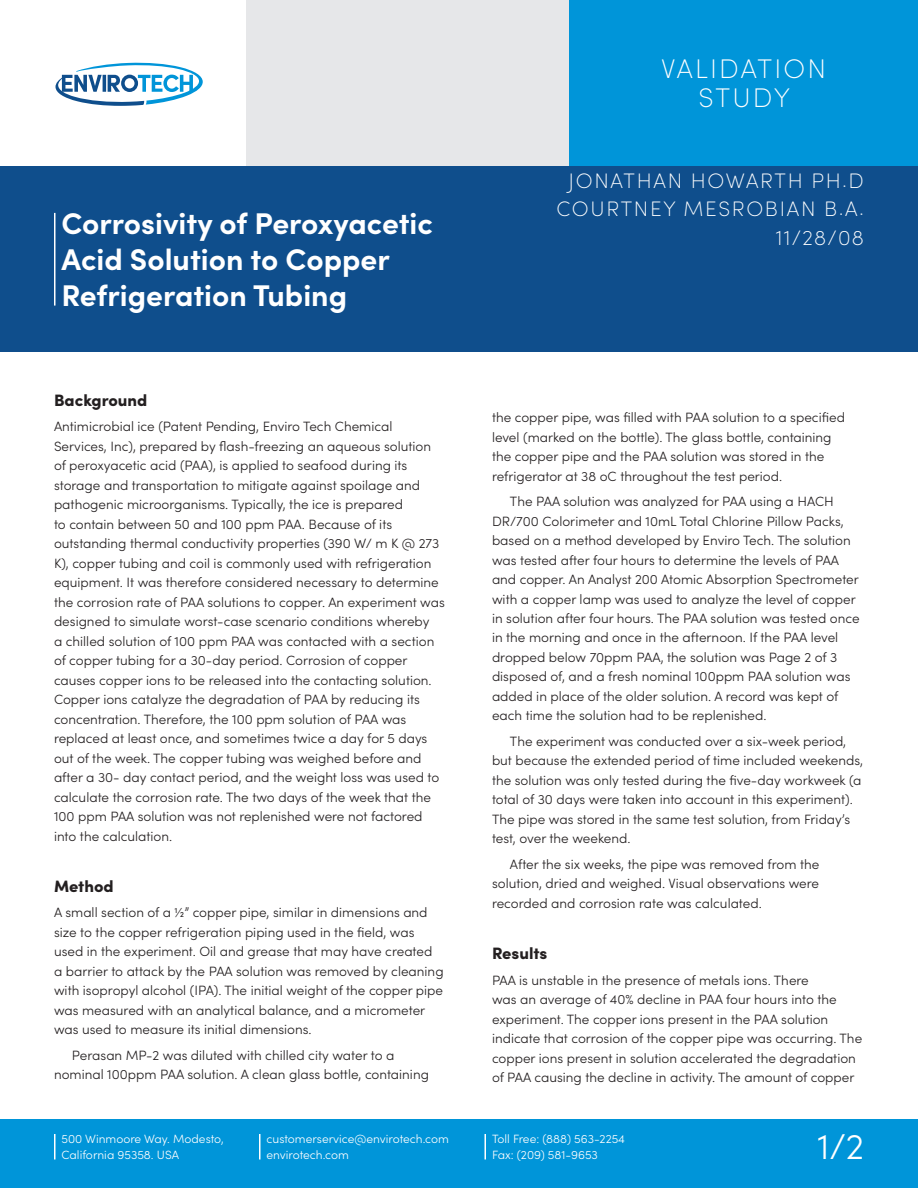
<style>
.page{position:relative;width:918px;height:1188px;background:#fff}
.page>*{position:absolute;margin:0;border:0;box-sizing:border-box;transform-origin:0 0}
.t1{font:300 36px "Sofia Pro";color:#fff}
.t2{font:700 30px/36px "Sofia Pro";color:#fff}
.t3{font:200 27px/28.5px "Sofia Pro";letter-spacing:.08em;color:#fff;text-align:center}
.t4{font:200 21px/28.5px "Sofia Pro";letter-spacing:.08em;color:#fff;text-align:right}
.t5{font:900 16.5px "Sofia Pro";color:#231f20}
.t6{font:300 13.5px/19.5px "Sofia Pro";color:#231f20}
.t7{font:300 12px/16.5px "Sofia Pro";color:#fff}
</style>
<div class="page">
<div style="left:0;top:1119px;width:918px;height:69px;background:#0095d9"></div>
<hr style="left:54px;top:1134px;width:2px;height:26px;background:#fff">
<hr style="left:259px;top:1134px;width:2px;height:26px;background:#fff">
<hr style="left:484px;top:1134px;width:2px;height:26px;background:#fff">
<div style="left:246px;top:0;width:323px;height:176px;background:#e6e7e9"></div>
<div style="left:569px;top:0;width:349px;height:181px;background:#0095d9"></div>
<svg style="left:55px;top:62px;width:148px;height:44px"></svg>
<div style="left:0;top:166px;width:918px;height:186px;background:#0f4e8c"></div>
<hr style="left:54px;top:213px;width:2px;height:93px;background:#fff">
<h2 class="t2" style="left:62px;top:203px;width:373px">Corrosivity of Peroxyacetic<br>Acid Solution to Copper<br>Refrigeration Tubing</h2>
<p class="t5" style="left:54px;top:387px;width:95px">Background</p>
<p class="t6" style="left:54px;top:416px;width:392px">Antimicrobial ice (Patent Pending, Enviro Tech Chemical Services, Inc), prepared by flash-freezing an aqueous solution of peroxyacetic acid (PAA), is applied to seafood during its storage and transportation to mitigate against spoilage and pathogenic microorganisms. Typically, the ice is prepared<br>to contain between 50 and 100 ppm PAA. Because of its outstanding thermal conductivity properties (390 W/ m K @ 273<br>K), copper tubing and coil is commonly used with refrigeration equipment. It was therefore considered necessary to determine the corrosion rate of PAA solutions to copper. An experiment was designed to simulate worst-case scenario conditions whereby<br>a chilled solution of 100 ppm PAA was contacted with a section of copper tubing for a 30-day period. Corrosion of copper causes copper ions to be released into the contacting solution.<br>Copper ions catalyze the degradation of PAA by reducing its concentration. Therefore, the 100 ppm solution of PAA was replaced at least once, and sometimes twice a day for 5 days out of the week. The copper tubing was weighed before and after a 30- day contact period, and the weight loss was used to calculate the corrosion rate. The two days of the week that the 100 ppm PAA solution was not replenished were not factored into the calculation.</p>
<p class="t5" style="left:54px;top:873px;width:61px">Method</p>
<p class="t6" style="left:54px;top:902px;width:391px">A small section of a ½” copper pipe, similar in dimensions and size to the copper refrigeration piping used in the field, was used in the experiment. Oil and grease that may have created a barrier to attack by the PAA solution was removed by cleaning with isopropyl alcohol (IPA). The initial weight of the copper pipe was measured with an analytical balance, and a micrometer was used to measure its initial dimensions.</p>
<p class="t6" style="left:54px;top:1045px;width:376px;text-indent:18px">Perasan MP-2 was diluted with chilled city water to a nominal 100ppm PAA solution. A clean glass bottle, containing</p>
<h3 class="t3" style="left:661px;top:53px;width:167px">VALIDATION<br>STUDY</h3>
<h3 class="t4" style="left:557px;top:165px;width:309px">JONATHAN HOWARTH PH.D<br>COURTNEY MESROBIAN B.A.<br>11/28/08</h3>
<p class="t6" style="left:492px;top:407px;width:354px">the copper pipe, was filled with PAA solution to a specified level (marked on the bottle). The glass bottle, containing the copper pipe and the PAA solution was stored in the refrigerator at 38 oC throughout the test period.</p>
<p class="t6" style="left:492px;top:491px;width:369px;text-indent:18px">The PAA solution was analyzed for PAA using a HACH DR/700 Colorimeter and 10mL Total Chlorine Pillow Packs, based on a method developed by Enviro Tech. The solution was tested after four hours to determine the levels of PAA and copper. An Analyst 200 Atomic Absorption Spectrometer with a copper lamp was used to analyze the level of copper in solution after four hours. The PAA solution was tested once in the morning and once in the afternoon. If the PAA level dropped below 70ppm PAA, the solution was Page 2 of 3 disposed of, and a fresh nominal 100ppm PAA solution was added in place of the older solution. A record was kept of each time the solution had to be replenished.</p>
<p class="t6" style="left:492px;top:731px;width:373px;text-indent:18px">The experiment was conducted over a six-week period, but because the extended period of time included weekends, the solution was only tested during the five-day workweek (a total of 30 days were taken into account in this experiment).<br>The pipe was stored in the same test solution, from Friday’s test, over the weekend.</p>
<p class="t6" style="left:492px;top:854px;width:329px;text-align:justify;text-indent:18px">After the six weeks, the pipe was removed from the solution, dried and weighed. Visual observations were recorded and corrosion rate was calculated.</p>
<p class="t5" style="left:492px;top:940px;width:57px">Results</p>
<p class="t6" style="left:492px;top:969px;width:372px">PAA is unstable in the presence of metals ions. There<br>was an average of 40% decline in PAA four hours into the experiment. The copper ions present in the PAA solution indicate that corrosion of the copper pipe was occurring. The copper ions present in solution accelerated the degradation of PAA causing the decline in activity. The amount of copper</p>
<p class="t7" style="left:62px;top:1130px;width:164px">500 Winmoore Way. Modesto,<br>California 95358. USA</p>
<p class="t7" style="left:266px;top:1130px;width:184px">customerservice@envirotech.com envirotech.com</p>
<p class="t7" style="left:492px;top:1130px;width:135px">Toll Free: (888) 563-2254<br>Fax: (209) 581-9653</p>
<h1 class="t1" style="left:817px;top:1120px;width:48px">1/2</h1>
</div>
